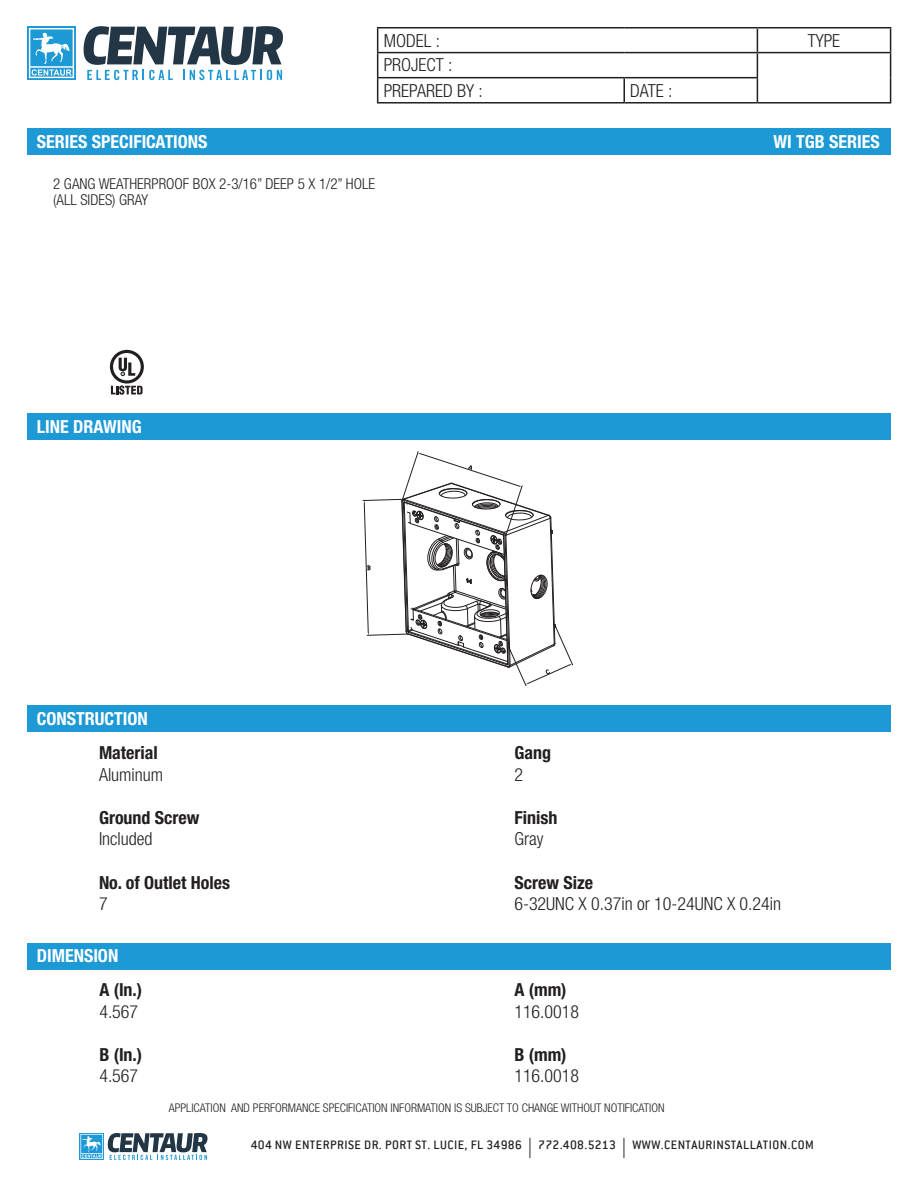
<style>
.page{position:relative;width:918px;height:1188px;background:#fff}
.page>*{position:absolute;margin:0;border:0;box-sizing:border-box;transform-origin:0 0}
.t1{font:300 condensed 18px/25px "Helvetica Neue LT Std";color:#231f20}
.t2{font:700 condensed 18px "Helvetica Neue LT Std";color:#231f20}
.t3{font:700 condensed 18px "Helvetica Neue LT Std";color:#fff}
.t4{font:300 condensed 15px/16.5px "Helvetica Neue LT Std";color:#231f20}
.t5{font:500 13.5px "Conduit ITC";letter-spacing:.035em;color:#231f20}
.t6{font:300 condensed 12px "Helvetica Neue LT Std";color:#231f20}
.s1{font-family:"Myriad Pro";font-weight:400;font-size:20.25px}
</style>
<div class="page">
<svg style="left:80px;top:1133px;width:128px;height:27px"></svg>
<hr style="left:377px;top:27px;width:247px;height:1px;background:#231f20">
<hr style="left:624px;top:27px;width:133px;height:1px;background:#231f20">
<hr style="left:757px;top:27px;width:134px;height:1px;background:#231f20">
<hr style="left:377px;top:52px;width:247px;height:1px;background:#231f20">
<hr style="left:624px;top:52px;width:133px;height:1px;background:#231f20">
<hr style="left:757px;top:52px;width:134px;height:1px;background:#231f20">
<hr style="left:377px;top:77px;width:247px;height:1px;background:#231f20">
<svg style="left:377px;top:28px;width:1px;height:74px"></svg>
<hr style="left:624px;top:77px;width:134px;height:1px;background:#231f20">
<hr style="left:623px;top:78px;width:2px;height:24px;background:#231f20">
<svg style="left:757px;top:28px;width:1px;height:74px"></svg>
<svg style="left:890px;top:28px;width:1px;height:74px"></svg>
<hr style="left:377px;top:102px;width:247px;height:2px;background:#231f20">
<hr style="left:624px;top:102px;width:133px;height:2px;background:#231f20">
<hr style="left:757px;top:102px;width:134px;height:2px;background:#231f20">
<div style="left:27px;top:129px;width:864px;height:26px;background:#1d99d6"></div>
<div style="left:27px;top:414px;width:864px;height:26px;background:#1d99d6"></div>
<div style="left:27px;top:705px;width:864px;height:27px;background:#1d99d6"></div>
<div style="left:27px;top:26px;width:49px;height:54px;background:linear-gradient(to right,#32a2d9,#32a2d9)"></div>
<svg style="left:29px;top:28px;width:45px;height:50px"></svg>
<svg style="left:83px;top:26px;width:200px;height:54px"></svg>
<svg style="left:363px;top:451px;width:210px;height:235px"></svg>
<div style="left:27px;top:943px;width:864px;height:26px;background:#1d99d6"></div>
<svg style="left:110px;top:350px;width:34px;height:45px"></svg>
<p class="t1" style="left:384px;top:28px;width:58px">MODEL :</p>
<p class="t1" style="left:808px;top:28px;width:34px">TYPE</p>
<p class="t1" style="left:384px;top:52px;width:101px">PROJECT :<br>PREPARED BY :</p>
<p class="t1" style="left:630px;top:78px;width:44px">DATE :</p>
<p class="t3" style="left:37px;top:131px;width:172px">SERIES SPECIFICATIONS</p>
<p class="t4" style="left:53px;top:175px;width:323px">2 GANG WEATHERPROOF BOX 2-3/16” DEEP 5 X 1/2” HOLE (ALL SIDES) GRAY</p>
<p class="t3" style="left:774px;top:131px;width:108px">WI TGB SERIES</p>
<p class="t3" style="left:37px;top:416px;width:107px">LINE DRAWING</p>
<p class="t3" style="left:37px;top:707px;width:113px">CONSTRUCTION</p>
<p class="t2" style="left:99px;top:742px;width:60px">Material</p>
<p class="t1" style="left:99px;top:762px;width:66px">Aluminum</p>
<p class="t2" style="left:99px;top:807px;width:102px">Ground Screw</p>
<p class="t1" style="left:99px;top:826px;width:55px">Included</p>
<p class="t2" style="left:99px;top:871px;width:133px">No. of Outlet Holes</p>
<p class="t1" style="left:99px;top:891px;width:10px">7</p>
<p class="t3" style="left:37px;top:945px;width:83px">DIMENSION</p>
<p class="t2" style="left:99px;top:979px;width:44px">A (In.)</p>
<p class="t1" style="left:99px;top:999px;width:40px">4.567</p>
<p class="t2" style="left:99px;top:1044px;width:44px">B (In.)</p>
<p class="t1" style="left:99px;top:1063px;width:40px">4.567</p>
<p class="t2" style="left:514px;top:742px;width:38px">Gang</p>
<p class="t1" style="left:514px;top:762px;width:10px">2</p>
<p class="t2" style="left:514px;top:807px;width:44px">Finish</p>
<p class="t1" style="left:514px;top:826px;width:30px">Gray</p>
<p class="t2" style="left:514px;top:871px;width:80px">Screw Size</p>
<p class="t1" style="left:514px;top:891px;width:268px">6-32UNC X 0.37in or 10-24UNC X 0.24in</p>
<p class="t2" style="left:514px;top:979px;width:54px">A (mm)</p>
<p class="t1" style="left:514px;top:999px;width:66px">116.0018</p>
<p class="t2" style="left:514px;top:1044px;width:54px">B (mm)</p>
<p class="t1" style="left:514px;top:1063px;width:66px">116.0018</p>
<p class="t6" style="left:169px;top:1101px;width:497px">APPLICATION AND PERFORMANCE SPECIFICATION INFORMATION IS SUBJECT TO CHANGE WITHOUT NOTIFICATION</p>
<p class="t5" style="left:251px;top:1137px;width:565px">404 NW ENTERPRISE DR. PORT ST. LUCIE, FL 34986 <span class="s1">|</span> 772.408.5213 <span class="s1">|</span> WWW.CENTAURINSTALLATION.COM</p>
</div>
